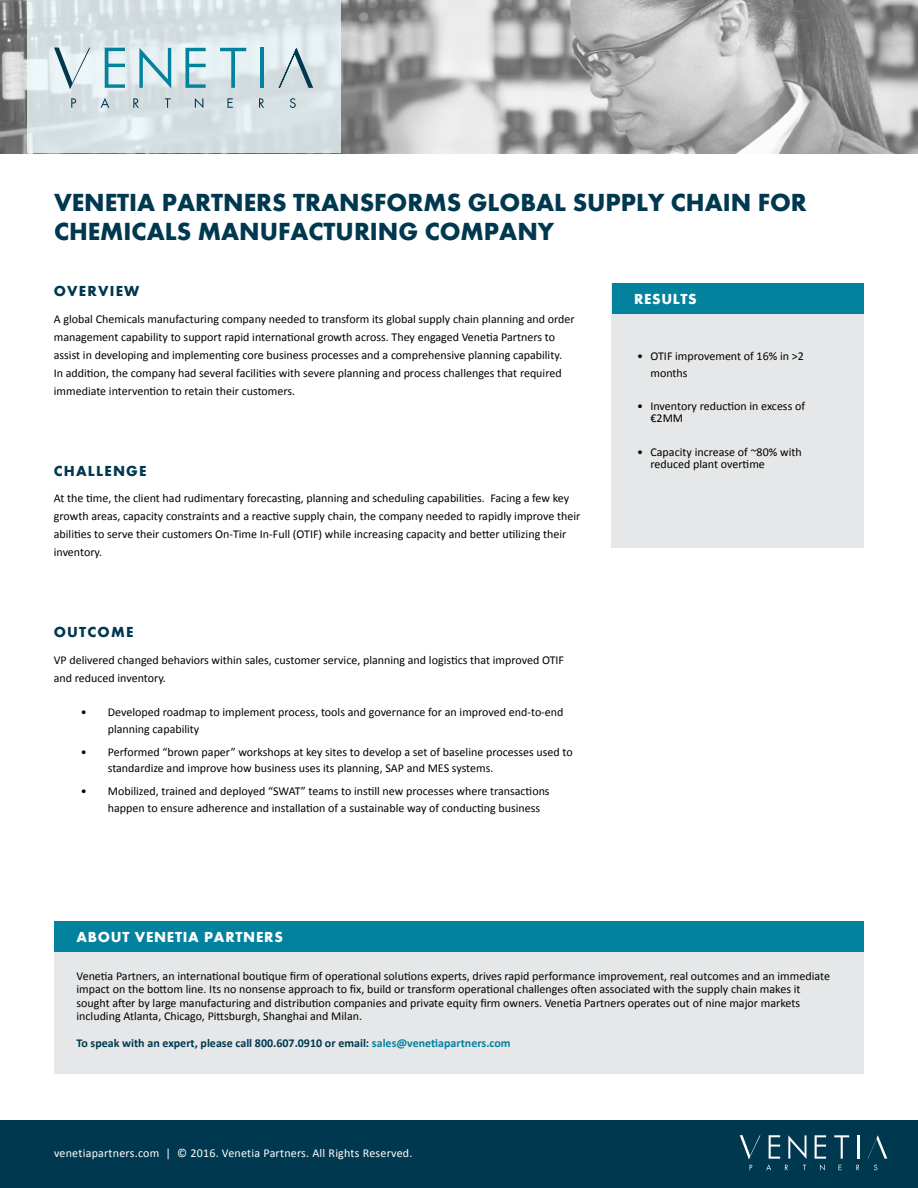
<style>
.page{position:relative;width:918px;height:1188px;background:#fff}
.page>*{position:absolute;margin:0;border:0;box-sizing:border-box;transform-origin:0 0}
.t1{font:700 25.5px/28.5px "Futura";color:#00384f}
.t2{font:700 15px "Futura";letter-spacing:.05em;color:#fff}
.t3{font:700 15px "Futura";letter-spacing:.08em;color:#00384f}
.t4{font:12px/18px "Calibri";color:#000}
.t5{font:700 12px "Calibri";color:#00384f}
.t6{font:12px "Calibri";letter-spacing:.02em;color:#fff}
.s1{color:#03829e}
</style>
<div class="page">
<img style="left:0;top:0;width:918px;height:153px">
<svg style="left:27px;top:0;width:313px;height:153px;background:#d8e1e4"></svg>
<svg style="left:71px;top:98px;width:5px;height:10px"></svg>
<svg style="left:101px;top:98px;width:8px;height:10px"></svg>
<svg style="left:133px;top:98px;width:6px;height:10px"></svg>
<svg style="left:165px;top:98px;width:6px;height:10px"></svg>
<svg style="left:195px;top:98px;width:8px;height:10px"></svg>
<svg style="left:227px;top:98px;width:6px;height:10px"></svg>
<svg style="left:259px;top:98px;width:5px;height:10px"></svg>
<svg style="left:290px;top:98px;width:6px;height:10px"></svg>
<svg style="left:105px;top:48px;width:20px;height:40px"></svg>
<svg style="left:139px;top:48px;width:32px;height:40px"></svg>
<svg style="left:185px;top:48px;width:21px;height:40px"></svg>
<svg style="left:220px;top:48px;width:26px;height:40px"></svg>
<hr style="left:260px;top:48px;width:4px;height:40px;background:#03829e">
<svg style="left:54px;top:48px;width:36px;height:41px"></svg>
<svg style="left:278px;top:45px;width:35px;height:44px;background:#b9c9ce"></svg>
<div style="left:54px;top:943px;width:810px;height:131px;background:#e6e7e8"></div>
<div style="left:0;top:1120px;width:918px;height:68px;background:#00384f"></div>
<svg style="left:820px;top:1165px;width:5px;height:5px"></svg>
<svg style="left:839px;top:1165px;width:3px;height:5px"></svg>
<svg style="left:856px;top:1165px;width:3px;height:5px"></svg>
<svg style="left:874px;top:1165px;width:3px;height:5px"></svg>
<svg style="left:766px;top:1135px;width:40px;height:35px"></svg>
<svg style="left:815px;top:1135px;width:11px;height:24px"></svg>
<svg style="left:834px;top:1135px;width:15px;height:24px"></svg>
<hr style="left:857px;top:1135px;width:2px;height:24px;background:#fff">
<svg style="left:740px;top:1135px;width:20px;height:24px"></svg>
<svg style="left:868px;top:1135px;width:19px;height:24px"></svg>
<div style="left:612px;top:284px;width:252px;height:264px;background:#e6e7e8"></div>
<div style="left:612px;top:284px;width:252px;height:30px;background:#03829e"></div>
<div style="left:54px;top:921px;width:810px;height:30px;background:#03829e"></div>
<h1 class="t1" style="left:54px;top:188px;width:754px">VENETIA PARTNERS TRANSFORMS GLOBAL SUPPLY CHAIN FOR<br>CHEMICALS MANUFACTURING COMPANY</h1>
<p class="t3" style="left:54px;top:282px;width:87px">OVERVIEW</p>
<p class="t4" style="left:54px;top:309px;width:522px">A global Chemicals manufacturing company needed to transform its global supply chain planning and order management capability to support rapid international growth across. They engaged Venetia Partners to assist in developing and implementing core business processes and a comprehensive planning capability.<br>In addition, the company had several facilities with severe planning and process challenges that required immediate intervention to retain their customers.</p>
<p class="t3" style="left:54px;top:461px;width:94px">CHALLENGE</p>
<p class="t4" style="left:54px;top:489px;width:528px">At the time, the client had rudimentary forecasting, planning and scheduling capabilities. Facing a few key growth areas, capacity constraints and a reactive supply chain, the company needed to rapidly improve their abilities to serve their customers On-Time In-Full (OTIF) while increasing capacity and better utilizing their inventory.</p>
<p class="t3" style="left:54px;top:623px;width:81px">OUTCOME</p>
<p class="t4" style="left:54px;top:650px;width:512px">VP delivered changed behaviors within sales, customer service, planning and logistics that improved OTIF and reduced inventory.</p>
<p class="t4" style="left:108px;top:704px;width:457px;line-height:16.5px;text-indent:-27px">• Developed roadmap to implement process, tools and governance for an improved end-to-end planning capability</p>
<p class="t4" style="left:108px;top:743px;width:466px;line-height:16.5px;text-indent:-27px">• Performed “brown paper” workshops at key sites to develop a set of baseline processes used to standardize and improve how business uses its planning, SAP and MES systems.</p>
<p class="t4" style="left:108px;top:783px;width:443px;line-height:16.5px;text-indent:-27px">• Mobilized, trained and deployed “SWAT” teams to instill new processes where transactions happen to ensure adherence and installation of a sustainable way of conducting business</p>
<p class="t2" style="left:76px;top:928px;width:208px">ABOUT VENETIA PARTNERS</p>
<p class="t2" style="left:634px;top:289px;width:64px">RESULTS</p>
<p class="t4" style="left:651px;top:347px;width:155px;line-height:16.5px;text-indent:-14px">• OTIF improvement of 16% in &gt;2 months</p>
<p class="t4" style="left:651px;top:400px;width:156px;line-height:12px;text-indent:-14px">• Inventory reduction in excess of €2MM</p>
<p class="t4" style="left:651px;top:445px;width:153px;line-height:12px;text-indent:-14px">• Capacity increase of ~80% with reduced plant overtime</p>
<p class="t4" style="left:76px;top:968px;width:755px;line-height:13.5px">Venetia Partners, an international boutique firm of operational solutions experts, drives rapid performance improvement, real outcomes and an immediate impact on the bottom line. Its no nonsense approach to fix, build or transform operational challenges often associated with the supply chain makes it sought after by large manufacturing and distribution companies and private equity firm owners. Venetia Partners operates out of nine major markets including Atlanta, Chicago, Pittsburgh, Shanghai and Milan.</p>
<p class="t5" style="left:76px;top:1036px;width:436px">To speak with an expert, please call 800.607.0910 or email: <span class="s1">sales@venetiapartners.com</span></p>
<p class="t6" style="left:54px;top:1145px;width:360px">venetiapartners.com | © 2016. Venetia Partners. All Rights Reserved.</p>
</div>
